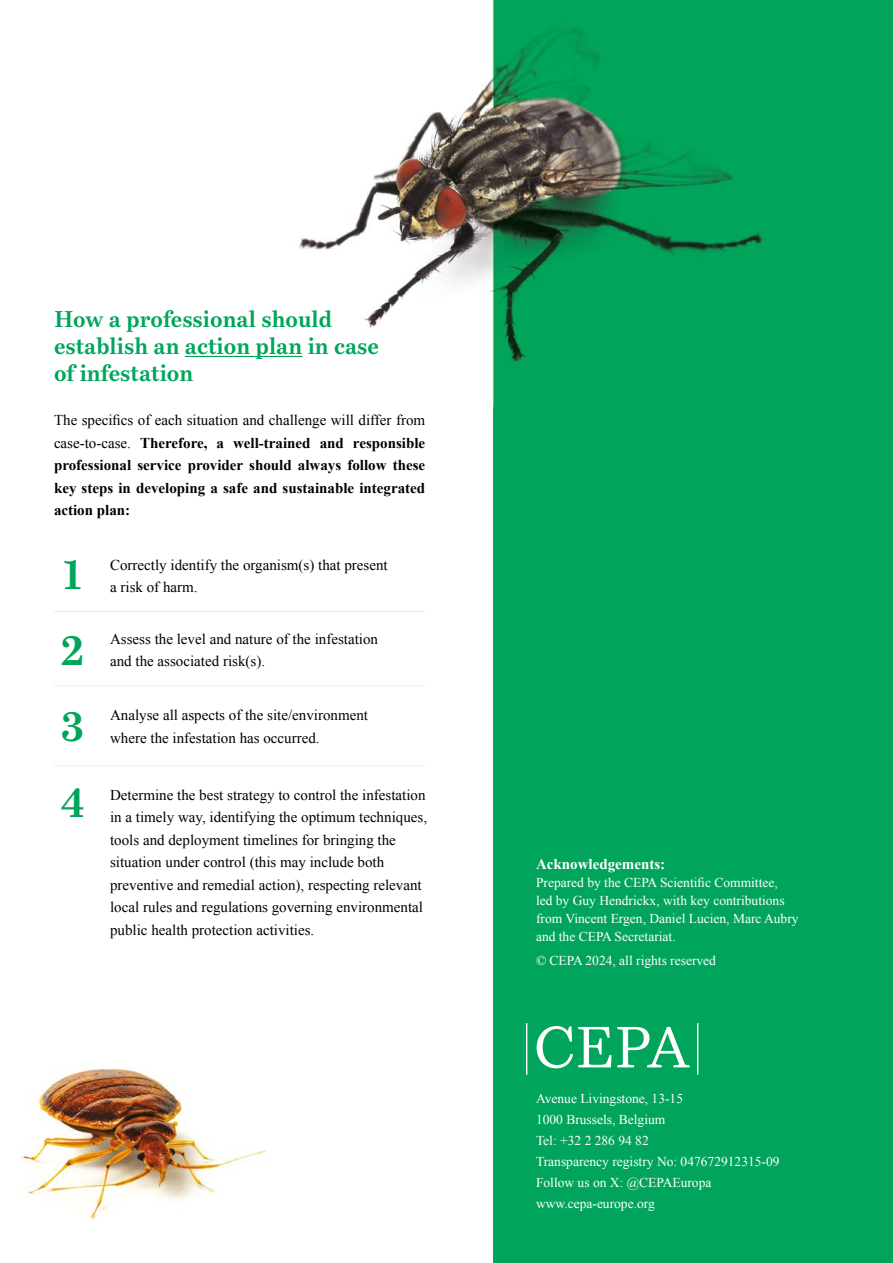
<style>
.page{position:relative;width:893px;height:1263px;background:#fff}
.page>*{position:absolute;margin:0;border:0;box-sizing:border-box;transform-origin:0 0}
.t1{font:57.3px "Bressay";color:#fff}
.t2{font:700 41.7px "Bressay";color:#00a55b}
.t3{font:700 22.5px/27px "Bressay";color:#00a55b}
.List_Paragraph{font:15px/22.5px "Times New Roman";color:#000}
.t4{font:700 15px/22.5px "Times New Roman";color:#000;text-align:justify}
.t5{font:700 15px "Times New Roman";color:#fff}
.t6{font:13.5px/18px "Times New Roman";color:#fff}
.s1{font-weight:400}
</style>
<div class="page">
<div style="left:493px;top:0;width:400px;height:1263px;background:#00a55b"></div>
<img style="left:278px;top:0;width:485px;height:406px">
<hr style="left:185px;top:356px;width:117px;height:1px;background:#00a55b">
<img style="left:21px;top:1068px;width:246px;height:155px">
<hr style="left:54px;top:611px;width:371px;height:1px;background:#ededed">
<hr style="left:54px;top:685px;width:371px;height:1px;background:#ededed">
<hr style="left:54px;top:766px;width:371px;height:1px;background:#ededed">
<hr style="left:697px;top:1023px;width:1px;height:52px;background:#fff">
<hr style="left:526px;top:1023px;width:1px;height:52px;background:#fff">
<p class="t3" style="left:54px;top:306px;width:326px">How a professional should establish an action plan in case of infestation</p>
<p class="t4" style="left:54px;top:409px;width:373px"><span class="s1">The specifics of each situation and challenge will differ from case-to-case.</span> Therefore, a well-trained and responsible professional service provider should always follow these key steps in developing a safe and sustainable integrated action plan:</p>
<p class="t2" style="left:61px;top:548px;width:25px">1</p>
<p class="List_Paragraph" style="left:110px;top:553px;width:279px">Correctly identify the organism(s) that present a risk of harm.</p>
<p class="t2" style="left:61px;top:624px;width:25px">2</p>
<p class="List_Paragraph" style="left:110px;top:627px;width:269px">Assess the level and nature of the infestation and the associated risk(s).</p>
<p class="t2" style="left:61px;top:700px;width:25px">3</p>
<p class="List_Paragraph" style="left:110px;top:704px;width:259px">Analyse all aspects of the site/environment where the infestation has occurred.</p>
<p class="t2" style="left:61px;top:777px;width:25px">4</p>
<p class="List_Paragraph" style="left:110px;top:783px;width:318px">Determine the best strategy to control the infestation in a timely way, identifying the optimum techniques, tools and deployment timelines for bringing the situation under control (this may include both preventive and remedial action), respecting relevant local rules and regulations governing environmental public health protection activities.</p>
<p class="t5" style="left:536px;top:854px;width:131px">Acknowledgements:</p>
<p class="t6" style="left:536px;top:873px;width:264px">Prepared by the CEPA Scientific Committee,<br>led by Guy Hendrickx, with key contributions from Vincent Ergen, Daniel Lucien, Marc Aubry and the CEPA Secretariat.</p>
<p class="t6" style="left:536px;top:951px;width:182px">© CEPA 2024, all rights reserved</p>
<p class="t1" style="left:534px;top:1012px;width:157px">CEPA</p>
<p class="t6" style="left:536px;top:1089px;width:149px">Avenue Livingstone, 13-15</p>
<p class="t6" style="left:536px;top:1110px;width:131px">1000 Brussels, Belgium</p>
<p class="t6" style="left:536px;top:1131px;width:114px">Tel: +32 2 286 94 82</p>
<p class="t6" style="left:536px;top:1152px;width:245px">Transparency registry No: 047672912315-09</p>
<p class="t6" style="left:536px;top:1173px;width:177px">Follow us on X: @CEPAEuropa</p>
<p class="t6" style="left:536px;top:1194px;width:120px">www.cepa-europe.org</p>
</div>
